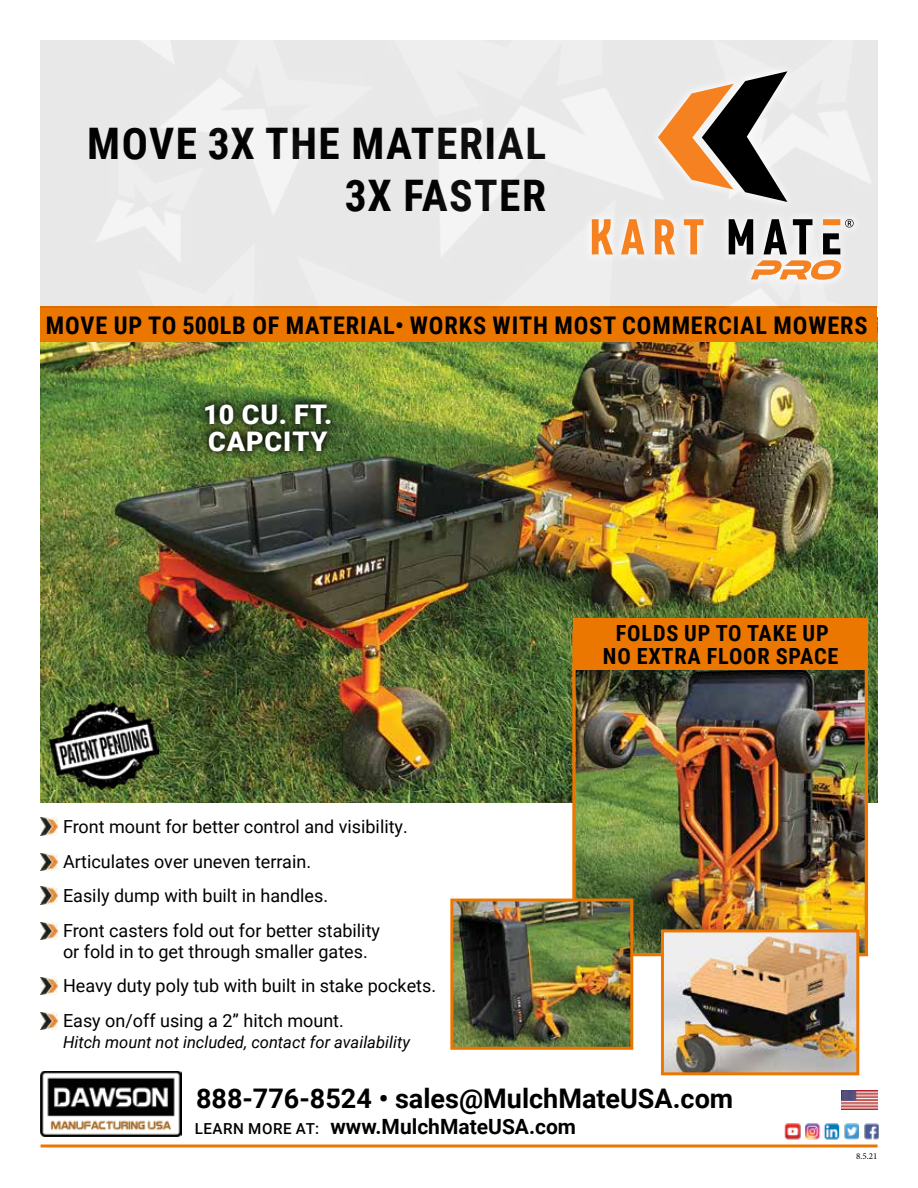
<style>
.page{position:relative;width:918px;height:1188px;background:#fff}
.page>*{position:absolute;margin:0;border:0;box-sizing:border-box;transform-origin:0 0}
.t1{font:700 43.5px/52.2px "Roboto Condensed";letter-spacing:.035em;color:#000;text-align:right}
.t2{font:700 27px "Roboto";color:#000}
.t3{font:900 27px/27px "Roboto";letter-spacing:.035em;color:#fff}
.t4{font:700 24.3px "Roboto Condensed";letter-spacing:.035em;color:#000}
.t5{font:700 22.35px/23.1px "Roboto Condensed";letter-spacing:.035em;color:#000;text-align:center}
.t6{font:700 21px "Roboto";color:#000}
.t7{font:18px/34.5px "Roboto";color:#000}
.t8{font:italic 16.5px "Roboto";color:#000}
.t9{font:9px "Minion Pro";color:#000}
.s1{font-weight:500;font-size:15.15px}
</style>
<div class="page">
<img style="left:40px;top:342px;width:837px;height:460px">
<div style="left:40px;top:307px;width:837px;height:35px;background:#ec7700"></div>
<svg style="left:41px;top:1144px;width:837px;height:4px;background:#f0983f"></svg>
<img style="left:40px;top:1071px;width:141px;height:65px">
<img style="left:784px;top:1123px;width:95px;height:16px">
<img style="left:841px;top:1090px;width:37px;height:20px">
<img style="left:41px;top:818px;width:17px;height:17px">
<img style="left:41px;top:853px;width:17px;height:18px">
<img style="left:41px;top:887px;width:17px;height:17px">
<img style="left:41px;top:922px;width:17px;height:17px">
<img style="left:41px;top:977px;width:17px;height:17px">
<img style="left:41px;top:1012px;width:17px;height:18px">
<img style="left:40px;top:40px;width:838px;height:268px">
<img style="left:50px;top:701px;width:109px;height:89px">
<div style="left:582px;top:62px;width:281px;height:227px;background:#e9e9e9"></div>
<svg style="left:751px;top:260px;width:90px;height:20px"></svg>
<svg style="left:592px;top:219px;width:21px;height:35px"></svg>
<svg style="left:621px;top:219px;width:23px;height:35px"></svg>
<svg style="left:655px;top:219px;width:20px;height:35px"></svg>
<svg style="left:684px;top:219px;width:20px;height:35px"></svg>
<svg style="left:729px;top:219px;width:24px;height:35px"></svg>
<svg style="left:764px;top:219px;width:23px;height:35px"></svg>
<svg style="left:793px;top:219px;width:19px;height:35px"></svg>
<svg style="left:823px;top:219px;width:31px;height:35px"></svg>
<svg style="left:658px;top:71px;width:129px;height:131px"></svg>
<svg style="left:196px;top:394px;width:144px;height:66px;background:#364f22"></svg>
<img style="left:576px;top:669px;width:288px;height:283px">
<div style="left:572px;top:630px;width:296px;height:326px;border:3px solid #ec7700"></div>
<div style="left:573px;top:618px;width:295px;height:51px;background:#ec7700"></div>
<img style="left:454px;top:903px;width:175px;height:143px">
<div style="left:450px;top:899px;width:183px;height:151px;border:3px solid #ec7700"></div>
<img style="left:665px;top:933px;width:190px;height:138px">
<div style="left:661px;top:929px;width:198px;height:146px;border:3px solid #ec7700"></div>
<h1 class="t1" style="left:87px;top:115px;width:461px">MOVE 3X THE MATERIAL<br>3X FASTER</h1>
<h3 class="t4" style="left:46px;top:309px;width:823px">MOVE UP TO 500LB OF MATERIAL• WORKS WITH MOST COMMERCIAL MOWERS</h3>
<h2 class="t3" style="left:203px;top:399px;width:131px">10 CU. FT.<br>CAPCITY</h2>
<p class="t7" style="left:63px;top:809px;width:346px">Front mount for better control and visibility.<br>Articulates over uneven terrain.<br>Easily dump with built in handles.<br>Front casters fold out for better stability</p>
<p class="t7" style="left:63px;top:933px;width:375px">or fold in to get through smaller gates.<br>Heavy duty poly tub with built in stake pockets.<br>Easy on/off using a 2” hitch mount.</p>
<p class="t8" style="left:63px;top:1030px;width:349px">Hitch mount not included, contact for availability</p>
<p class="t5" style="left:603px;top:621px;width:237px">FOLDS UP TO TAKE UP<br>NO EXTRA FLOOR SPACE</p>
<h2 class="t2" style="left:196px;top:1079px;width:539px">888-776-8524 • sales@MulchMateUSA.com</h2>
<p class="t6" style="left:195px;top:1112px;width:383px"><span class="s1">LEARN MORE AT:</span> www.MulchMateUSA.com</p>
<p class="t9" style="left:856px;top:1150px;width:23px">8.5.21</p>
</div>
